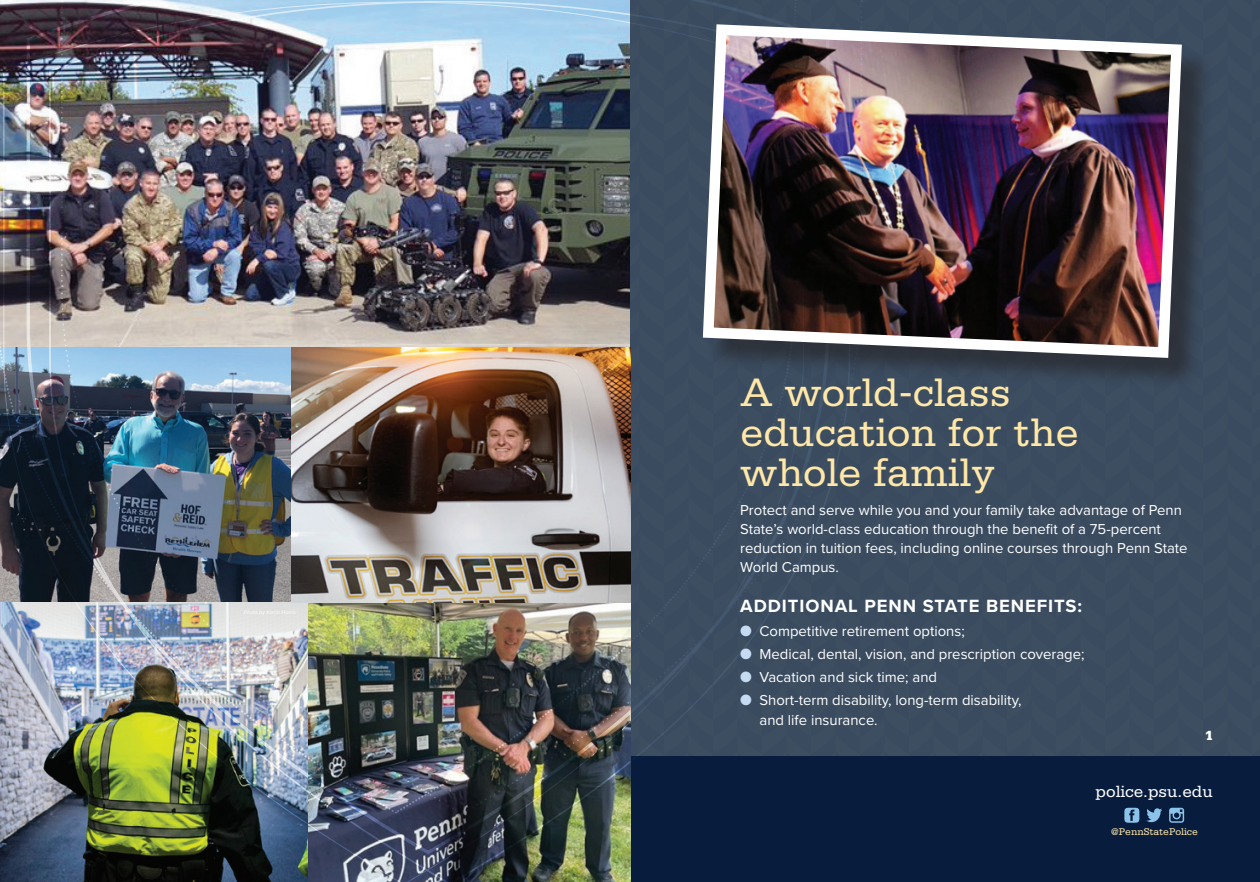
<style>
.page{position:relative;width:1260px;height:882px;background:#fff}
.page>*{position:absolute;margin:0;border:0;box-sizing:border-box;transform-origin:0 0}
.t1{font:42px/40.2px "Serifa Std";color:#ffe7a7}
.t2{font:700 18.38px "Proxima Nova";letter-spacing:.05em;color:#fff}
.t3{font:17.15px "Serifa Std";color:#fff}
.t4{font:14.88px/19.2px "Proxima Nova";color:#fff}
.t5{font:900 14px "Serifa Std";color:#fff}
.t6{font:10.33px "Serifa Std";color:#ffe7a7}
.s1{color:#c6dbf1}
</style>
<div class="page">
<div style="left:630px;top:0;width:630px;height:756px;background:#3b4c60"></div>
<div style="left:0;top:756px;width:1260px;height:126px;background:#081d3e"></div>
<div style="left:707px;top:29px;width:507px;height:361px;background:#231f20;opacity:.57"></div>
<img style="left:851px;top:29px;width:336px;height:334px">
<img style="left:3px;top:287px;width:627px;height:595px">
<svg style="left:851px;top:289px;width:12px;height:101px"></svg>
<img style="left:0;top:0;width:862px;height:287px">
<img style="left:630px;top:0;width:221px;height:554px">
<svg style="left:630px;top:1px;width:174px;height:881px"></svg>
<svg style="left:1124px;top:808px;width:15px;height:15px"></svg>
<svg style="left:1146px;top:808px;width:16px;height:14px"></svg>
<svg style="left:1169px;top:808px;width:15px;height:15px"></svg>
<h1 class="t1" style="left:740px;top:373px;width:340px">A world-class education for the whole family</h1>
<p class="t4" style="left:740px;top:499px;width:449px">Protect and serve while you and your family take advantage of Penn State’s world-class education through the benefit of a 75-percent reduction in tuition fees, including online courses through Penn State World Campus.</p>
<p class="t2" style="left:740px;top:592px;width:343px">ADDITIONAL PENN STATE BENEFITS:</p>
<p class="t4" style="left:740px;top:621px;width:226px"><span class="s1">●</span> Competitive retirement options;</p>
<p class="t4" style="left:740px;top:644px;width:346px"><span class="s1">●</span> Medical, dental, vision, and prescription coverage;</p>
<p class="t4" style="left:740px;top:667px;width:198px"><span class="s1">●</span> Vacation and sick time; and</p>
<p class="t4" style="left:759px;top:690px;width:264px;text-indent:-19px"><span class="s1">●</span> Short-term disability, long-term disability, and life insurance.</p>
<p class="t5" style="left:1205px;top:727px;width:9px">1</p>
<p class="t3" style="left:1096px;top:782px;width:119px">police.psu.edu</p>
<p class="t6" style="left:1111px;top:826px;width:89px">@PennStatePolice</p>
</div>
